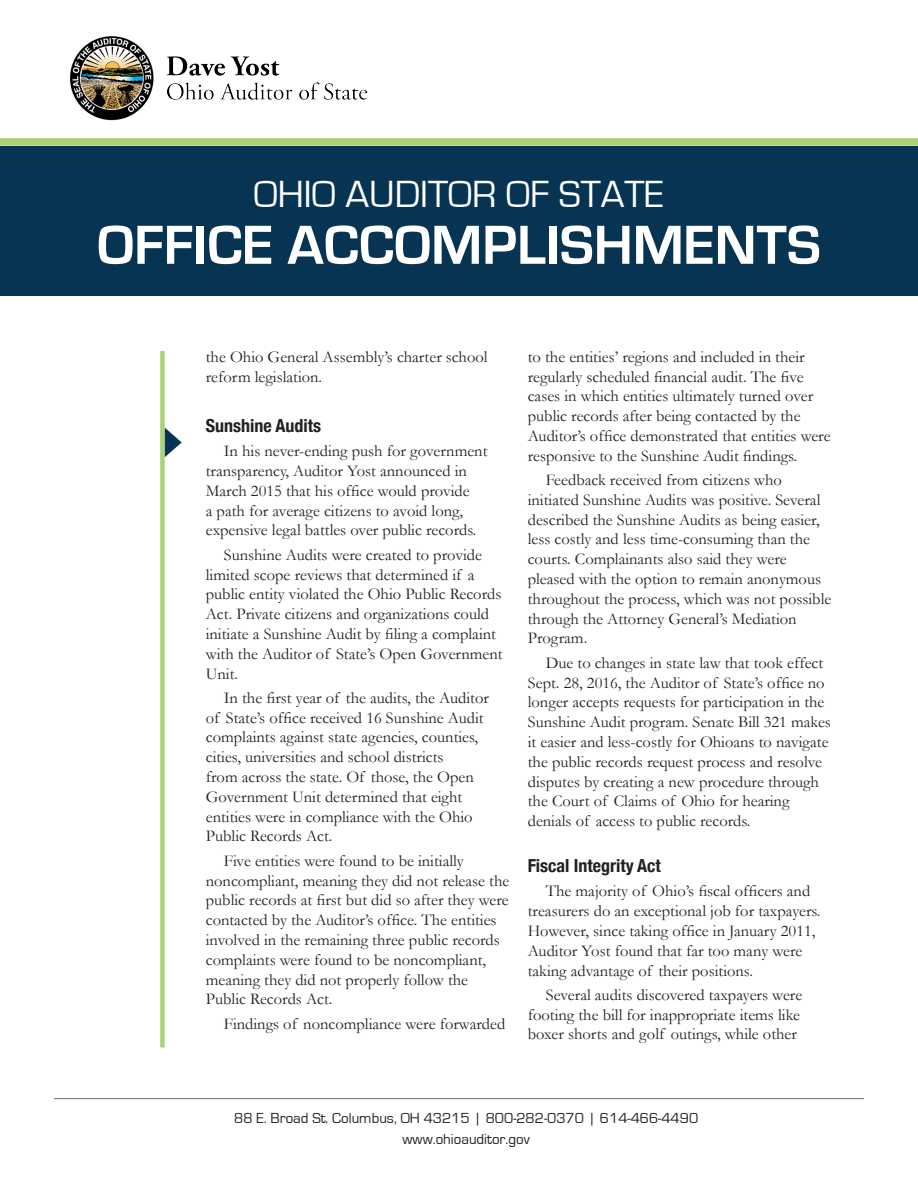
<style>
.page{position:relative;width:918px;height:1188px;background:#fff}
.page>*{position:absolute;margin:0;border:0;box-sizing:border-box;transform-origin:0 0}
.t1{font:700 57px "Eurostile";color:#fff}
.t2{font:39px "Eurostile";color:#fff}
.t3{font:700 condensed 18px "Helvetica Neue";color:#231f20}
.t4{font:16.5px/19.8px "Garamond";color:#231f20}
.t5{font:15px "Eurostile";color:#231f20}
</style>
<div class="page">
<hr style="left:54px;top:1098px;width:810px;height:1px;background:#6c6d70">
<div style="left:0;top:138px;width:918px;height:8px;background:#aad375"></div>
<img style="left:70px;top:36px;width:298px;height:85px">
<div style="left:0;top:146px;width:918px;height:149px;background:#063452"></div>
<div style="left:160px;top:351px;width:5px;height:696px;background:#aad375"></div>
<svg style="left:165px;top:428px;width:17px;height:29px"></svg>
<p class="t2" style="left:254px;top:173px;width:412px">OHIO AUDITOR OF STATE</p>
<p class="t1" style="left:97px;top:214px;width:725px">OFFICE ACCOMPLISHMENTS</p>
<p class="t4" style="left:206px;top:347px;width:283px">the Ohio General Assembly’s charter school reform legislation.</p>
<p class="t3" style="left:206px;top:411px;width:117px">Sunshine Audits</p>
<p class="t4" style="left:206px;top:441px;width:283px;text-indent:18px">In his never-ending push for government transparency, Auditor Yost announced in March 2015 that his office would provide<br>a path for average citizens to avoid long, expensive legal battles over public records.</p>
<p class="t4" style="left:206px;top:545px;width:298px;text-indent:18px">Sunshine Audits were created to provide limited scope reviews that determined if a public entity violated the Ohio Public Records Act. Private citizens and organizations could initiate a Sunshine Audit by filing a complaint with the Auditor of State’s Open Government Unit.</p>
<p class="t4" style="left:206px;top:688px;width:285px;text-indent:18px">In the first year of the audits, the Auditor of State’s office received 16 Sunshine Audit complaints against state agencies, counties, cities, universities and school districts<br>from across the state. Of those, the Open Government Unit determined that eight entities were in compliance with the Ohio Public Records Act.</p>
<p class="t4" style="left:206px;top:851px;width:305px;text-indent:18px">Five entities were found to be initially noncompliant, meaning they did not release the public records at first but did so after they were contacted by the Auditor’s office. The entities involved in the remaining three public records complaints were found to be noncompliant, meaning they did not properly follow the Public Records Act.</p>
<p class="t4" style="left:224px;top:1013px;width:283px">Findings of noncompliance were forwarded</p>
<p class="t4" style="left:528px;top:347px;width:304px">to the entities’ regions and included in their regularly scheduled financial audit. The five cases in which entities ultimately turned over public records after being contacted by the Auditor’s office demonstrated that entities were responsive to the Sunshine Audit findings.</p>
<p class="t4" style="left:528px;top:470px;width:305px;text-indent:18px">Feedback received from citizens who initiated Sunshine Audits was positive. Several described the Sunshine Audits as being easier, less costly and less time-consuming than the courts. Complainants also said they were pleased with the option to remain anonymous throughout the process, which was not possible through the Attorney General’s Mediation Program.</p>
<p class="t4" style="left:528px;top:653px;width:305px;text-indent:18px">Due to changes in state law that took effect Sept. 28, 2016, the Auditor of State’s office no longer accepts requests for participation in the Sunshine Audit program. Senate Bill 321 makes it easier and less-costly for Ohioans to navigate the public records request process and resolve disputes by creating a new procedure through the Court of Claims of Ohio for hearing denials of access to public records.</p>
<p class="t3" style="left:528px;top:851px;width:135px">Fiscal Integrity Act</p>
<p class="t4" style="left:528px;top:881px;width:294px;text-indent:18px">The majority of Ohio’s fiscal officers and treasurers do an exceptional job for taxpayers.<br>However, since taking office in January 2011, Auditor Yost found that far too many were taking advantage of their positions.</p>
<p class="t4" style="left:528px;top:985px;width:276px;text-indent:18px">Several audits discovered taxpayers were footing the bill for inappropriate items like boxer shorts and golf outings, while other</p>
<p class="t5" style="left:234px;top:1110px;width:466px">88 E. Broad St. Columbus, OH 43215 | 800-282-0370 | 614-466-4490</p>
<p class="t5" style="left:403px;top:1131px;width:129px">www.ohioauditor.gov</p>
</div>
